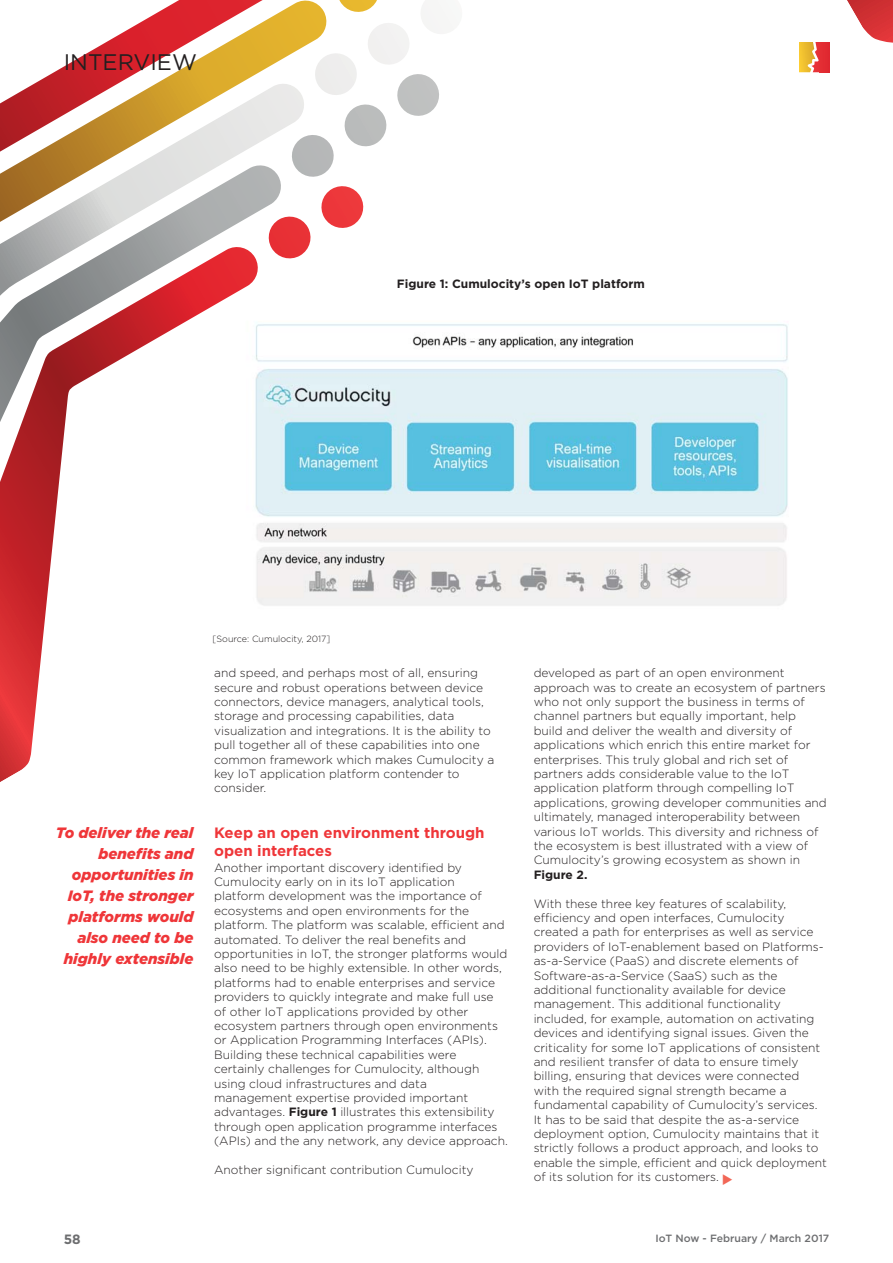
<style>
.page{position:relative;width:893px;height:1263px;background:#fff}
.page>*{position:absolute;margin:0;border:0;box-sizing:border-box;transform-origin:0 0}
.t1{font:22.5px "Gotham";color:#231f20}
.t2{font:italic 900 15px/21px "Gotham";color:#ef3639;text-align:right}
.t3{font:700 15px/18px "Gotham";color:#ef3639}
.t4{font:700 13.5px "Gotham";color:#6d6e70}
.t5{font:300 12px/14.4px "Gotham";color:#231f20}
.t6{font:700 12px "Gotham";color:#231f20}
.t7{font:500 10.5px "Gotham";color:#6d6e70}
.t8{font:300 9px "Gotham";color:#231f20}
.s1{font-weight:700}
</style>
<div class="page">
<svg style="left:0;top:357px;width:124px;height:425px"></svg>
<svg style="left:0;top:207px;width:266px;height:150px"></svg>
<svg style="left:268px;top:0;width:171px;height:259px"></svg>
<svg style="left:0;top:0;width:352px;height:207px"></svg>
<img style="left:224px;top:317px;width:564px;height:289px">
<svg style="left:799px;top:0;width:94px;height:73px"></svg>
<div style="left:820px;top:42px;width:9px;height:30px;background:#e22b32"></div>
<h1 class="t1" style="left:64px;top:52px;width:135px">INTERVIEW</h1>
<p class="t6" style="left:397px;top:278px;width:249px">Figure 1: Cumulocity’s open IoT platform</p>
<p class="t2" style="left:56px;top:824px;width:139px">To deliver the real benefits and opportunities in<br>IoT, the stronger platforms would also need to be highly extensible</p>
<p class="t8" style="left:213px;top:636px;width:119px">[Source: Cumulocity, 2017]</p>
<p class="t5" style="left:214px;top:667px;width:282px">and speed, and perhaps most of all, ensuring secure and robust operations between device connectors, device managers, analytical tools, storage and processing capabilities, data visualization and integrations. It is the ability to pull together all of these capabilities into one common framework which makes Cumulocity a key IoT application platform contender to consider.</p>
<p class="t3" style="left:214px;top:825px;width:272px">Keep an open environment through open interfaces</p>
<p class="t5" style="left:214px;top:861px;width:295px">Another important discovery identified by Cumulocity early on in its IoT application platform development was the importance of ecosystems and open environments for the platform. The platform was scalable, efficient and automated. To deliver the real benefits and opportunities in IoT, the stronger platforms would also need to be highly extensible. In other words, platforms had to enable enterprises and service providers to quickly integrate and make full use of other IoT applications provided by other ecosystem partners through open environments or Application Programming Interfaces (APIs).<br>Building these technical capabilities were certainly challenges for Cumulocity, although using cloud infrastructures and data management expertise provided important advantages. <span class="s1">Figure 1</span> illustrates this extensibility through open application programme interfaces (APIs) and the any network, any device approach.</p>
<p class="t5" style="left:214px;top:1163px;width:261px">Another significant contribution Cumulocity</p>
<p class="t5" style="left:534px;top:667px;width:295px">developed as part of an open environment approach was to create an ecosystem of partners who not only support the business in terms of channel partners but equally important, help build and deliver the wealth and diversity of applications which enrich this entire market for enterprises. This truly global and rich set of partners adds considerable value to the IoT application platform through compelling IoT applications, growing developer communities and ultimately, managed interoperability between various IoT worlds. This diversity and richness of the ecosystem is best illustrated with a view of Cumulocity’s growing ecosystem as shown in</p>
<p class="t6" style="left:534px;top:870px;width:55px">Figure 2.</p>
<p class="t5" style="left:534px;top:897px;width:295px">With these three key features of scalability, efficiency and open interfaces, Cumulocity created a path for enterprises as well as service providers of IoT-enablement based on Platforms&shy;as-a-Service (PaaS) and discrete elements of Software-as-a-Service (SaaS) such as the additional functionality available for device management. This additional functionality included, for example, automation on activating devices and identifying signal issues. Given the criticality for some IoT applications of consistent and resilient transfer of data to ensure timely billing, ensuring that devices were connected with the required signal strength became a fundamental capability of Cumulocity’s services.<br>It has to be said that despite the as-a-service deployment option, Cumulocity maintains that it strictly follows a product approach, and looks to enable the simple, efficient and quick deployment of its solution for its customers.</p>
<p class="t4" style="left:64px;top:1234px;width:19px">58</p>
<p class="t7" style="left:655px;top:1234px;width:175px">IoT Now - February / March 2017</p>
</div>
